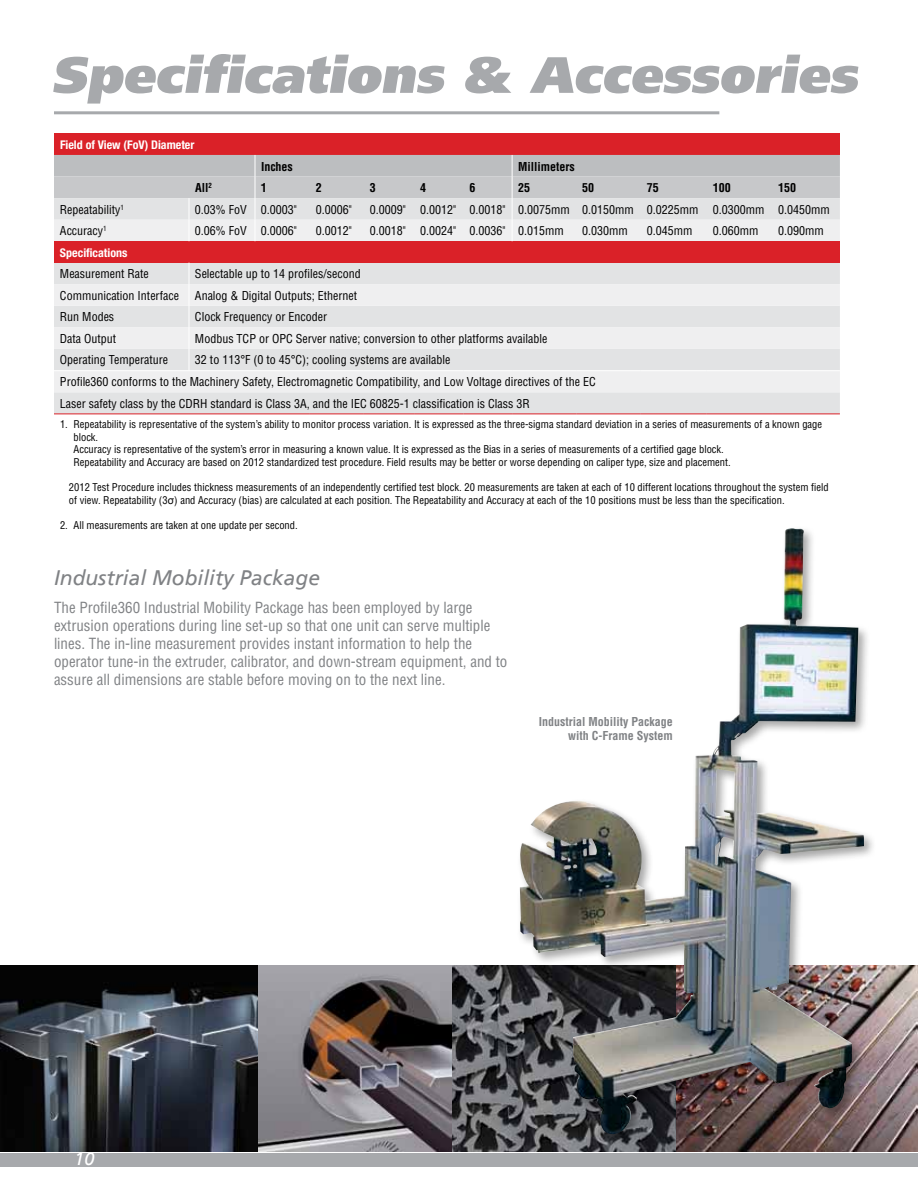
<style>
.page{position:relative;width:918px;height:1188px;background:#fff}
.page>*{position:absolute;margin:0;border:0;box-sizing:border-box;transform-origin:0 0}
.t1{font:500 51px "AG Foreigner ULB Oblique";color:#a7a9ac}
.t2{font:italic 500 21px "AG Foreigner";color:#808285}
.t3{font:italic 500 18px "AG Foreigner";color:#fff}
.t4{font:condensed 15px/18px "Helvetica";color:#808285}
.t5{font:condensed 12px/21.8px "Helvetica";color:#000}
.t6{font:700 condensed 12px/13.5px "Helvetica";color:#808285;text-align:right}
.t7{font:700 condensed 12px "Helvetica Neue";color:#fff}
.t8{font:700 condensed 12px "Helvetica";color:#000}
.t9{font:condensed 10.5px/12.6px "Helvetica";color:#000}
.s1{font-family:"Arial";font-stretch:normal}
</style>
<div class="page">
<div style="left:0;top:1153px;width:918px;height:14px;background:#a7a9ac"></div>
<hr style="left:54px;top:111px;width:665px;height:3px;background:#a7a9ac">
<img style="left:0;top:965px;width:259px;height:187px">
<img style="left:676px;top:965px;width:242px;height:187px">
<img style="left:451px;top:965px;width:225px;height:187px">
<img style="left:259px;top:965px;width:192px;height:187px">
<div style="left:54px;top:134px;width:786px;height:21px;background:#da2128"></div>
<svg style="left:54px;top:392px;width:786px;height:22px;background:#e2dedf"></svg>
<svg style="left:54px;top:263px;width:786px;height:129px;fill:#efeff0"></svg>
<div style="left:54px;top:241px;width:786px;height:22px;background:#da2128"></div>
<svg style="left:189px;top:263px;width:1px;height:107px"></svg>
<hr style="left:54px;top:370px;width:135px;height:1px;background:#fff">
<hr style="left:189px;top:370px;width:66px;height:1px;background:#fff">
<hr style="left:255px;top:370px;width:55px;height:1px;background:#fff">
<hr style="left:310px;top:370px;width:54px;height:1px;background:#fff">
<hr style="left:364px;top:370px;width:50px;height:1px;background:#fff">
<hr style="left:414px;top:370px;width:49px;height:1px;background:#fff">
<hr style="left:463px;top:370px;width:49px;height:1px;background:#fff">
<hr style="left:512px;top:370px;width:64px;height:1px;background:#fff">
<hr style="left:576px;top:370px;width:65px;height:1px;background:#fff">
<hr style="left:641px;top:370px;width:66px;height:1px;background:#fff">
<hr style="left:707px;top:370px;width:65px;height:1px;background:#fff">
<hr style="left:772px;top:370px;width:68px;height:1px;background:#fff">
<hr style="left:54px;top:414px;width:135px;height:1px;background:#da2128">
<hr style="left:189px;top:414px;width:66px;height:1px;background:#da2128">
<hr style="left:255px;top:414px;width:55px;height:1px;background:#da2128">
<hr style="left:310px;top:414px;width:54px;height:1px;background:#da2128">
<hr style="left:364px;top:414px;width:50px;height:1px;background:#da2128">
<hr style="left:414px;top:414px;width:49px;height:1px;background:#da2128">
<hr style="left:463px;top:414px;width:49px;height:1px;background:#da2128">
<hr style="left:512px;top:414px;width:64px;height:1px;background:#da2128">
<hr style="left:576px;top:414px;width:65px;height:1px;background:#da2128">
<hr style="left:641px;top:414px;width:66px;height:1px;background:#da2128">
<hr style="left:707px;top:414px;width:65px;height:1px;background:#da2128">
<hr style="left:772px;top:414px;width:68px;height:1px;background:#da2128">
<svg style="left:54px;top:155px;width:786px;height:86px"></svg>
<div style="left:516px;top:525px;width:360px;height:621px;background:#000;opacity:.35"></div>
<img style="left:520px;top:528px;width:332px;height:606px">
<h1 class="t1" style="left:54px;top:46px;width:807px">Specifications &amp; Accessories</h1>
<p class="t7" style="left:60px;top:137px;width:136px">Field of View (FoV) Diameter</p>
<p class="t8" style="left:261px;top:159px;width:33px">Inches</p>
<p class="t8" style="left:518px;top:159px;width:58px">Millimeters</p>
<p class="t8" style="left:195px;top:180px;width:18px">All<sup>2</sup></p>
<p class="t8" style="left:261px;top:180px;width:7px">1</p>
<p class="t8" style="left:316px;top:180px;width:7px">2</p>
<p class="t8" style="left:370px;top:180px;width:7px">3</p>
<p class="t8" style="left:420px;top:180px;width:7px">4</p>
<p class="t8" style="left:469px;top:180px;width:7px">6</p>
<p class="t8" style="left:518px;top:180px;width:13px">25</p>
<p class="t8" style="left:582px;top:180px;width:13px">50</p>
<p class="t8" style="left:647px;top:180px;width:13px">75</p>
<p class="t8" style="left:713px;top:180px;width:19px">100</p>
<p class="t8" style="left:778px;top:180px;width:19px">150</p>
<p class="t5" style="left:60px;top:198px;width:66px">Repeatability<sup>1</sup></p>
<p class="t5" style="left:195px;top:198px;width:103px">0.03% FoV 0.0003"</p>
<p class="t5" style="left:316px;top:198px;width:37px">0.0006"</p>
<p class="t5" style="left:370px;top:198px;width:461px">0.0009" 0.0012" 0.0018" 0.0075mm 0.0150mm 0.0225mm 0.0300mm 0.0450mm</p>
<p class="t5" style="left:60px;top:220px;width:48px">Accuracy<sup>1</sup></p>
<p class="t5" style="left:195px;top:220px;width:103px">0.06% FoV 0.0006"</p>
<p class="t5" style="left:316px;top:220px;width:37px">0.0012"</p>
<p class="t5" style="left:370px;top:220px;width:195px">0.0018" 0.0024" 0.0036" 0.015mm</p>
<p class="t5" style="left:582px;top:220px;width:47px">0.030mm</p>
<p class="t5" style="left:647px;top:220px;width:47px">0.045mm</p>
<p class="t5" style="left:713px;top:220px;width:47px">0.060mm</p>
<p class="t5" style="left:778px;top:220px;width:47px">0.090mm</p>
<p class="t7" style="left:60px;top:245px;width:69px">Specifications</p>
<p class="t5" style="left:60px;top:263px;width:90px">Measurement Rate</p>
<p class="t5" style="left:195px;top:263px;width:167px">Selectable up to 14 profiles/second</p>
<p class="t5" style="left:60px;top:284px;width:121px">Communication Interface</p>
<p class="t5" style="left:195px;top:284px;width:164px">Analog &amp; Digital Outputs; Ethernet</p>
<p class="t5" style="left:60px;top:306px;width:56px">Run Modes</p>
<p class="t5" style="left:195px;top:306px;width:134px">Clock Frequency or Encoder</p>
<p class="t5" style="left:60px;top:328px;width:58px">Data Output</p>
<p class="t5" style="left:195px;top:328px;width:354px">Modbus TCP or OPC Server native; conversion to other platforms available</p>
<p class="t5" style="left:60px;top:349px;width:110px">Operating Temperature</p>
<p class="t5" style="left:60px;top:349px;width:537px;text-indent:135px">32 to 113°F (0 to 45°C); cooling systems are available<br>Profile360 conforms to the Machinery Safety, Electromagnetic Compatibility, and Low Voltage directives of the EC<br>Laser safety class by the CDRH standard is Class 3A, and the IEC 60825-1 classification is Class 3R</p>
<p class="t9" style="left:74px;top:418px;width:750px;text-indent:-14px">1. Repeatability is representative of the system’s ability to monitor process variation. It is expressed as the three-sigma standard deviation in a series of measurements of a known gage block.<br>Accuracy is representative of the system’s error in measuring a known value. It is expressed as the Bias in a series of measurements of a certified gage block.<br>Repeatability and Accuracy are based on 2012 standardized test procedure. Field results may be better or worse depending on caliper type, size and placement.</p>
<p class="t9" style="left:69px;top:481px;width:761px">2012 Test Procedure includes thickness measurements of an independently certified test block. 20 measurements are taken at each of 10 different locations throughout the system field of view. Repeatability (3<span class="s1">σ</span>) and Accuracy (bias) are calculated at each position. The Repeatability and Accuracy at each of the 10 positions must be less than the specification.</p>
<p class="t9" style="left:60px;top:519px;width:239px">2. All measurements are taken at one update per second.</p>
<h2 class="t2" style="left:54px;top:566px;width:268px">Industrial Mobility Package</h2>
<p class="t4" style="left:54px;top:598px;width:455px">The Profile360 Industrial Mobility Package has been employed by large extrusion operations during line set-up so that one unit can serve multiple lines. The in-line measurement provides instant information to help the operator tune-in the extruder, calibrator, and down-stream equipment, and to assure all dimensions are stable before moving on to the next line.</p>
<p class="t6" style="left:539px;top:715px;width:136px">Industrial Mobility Package with C-Frame System</p>
<h3 class="t3" style="left:74px;top:1149px;width:22px">10</h3>
</div>
